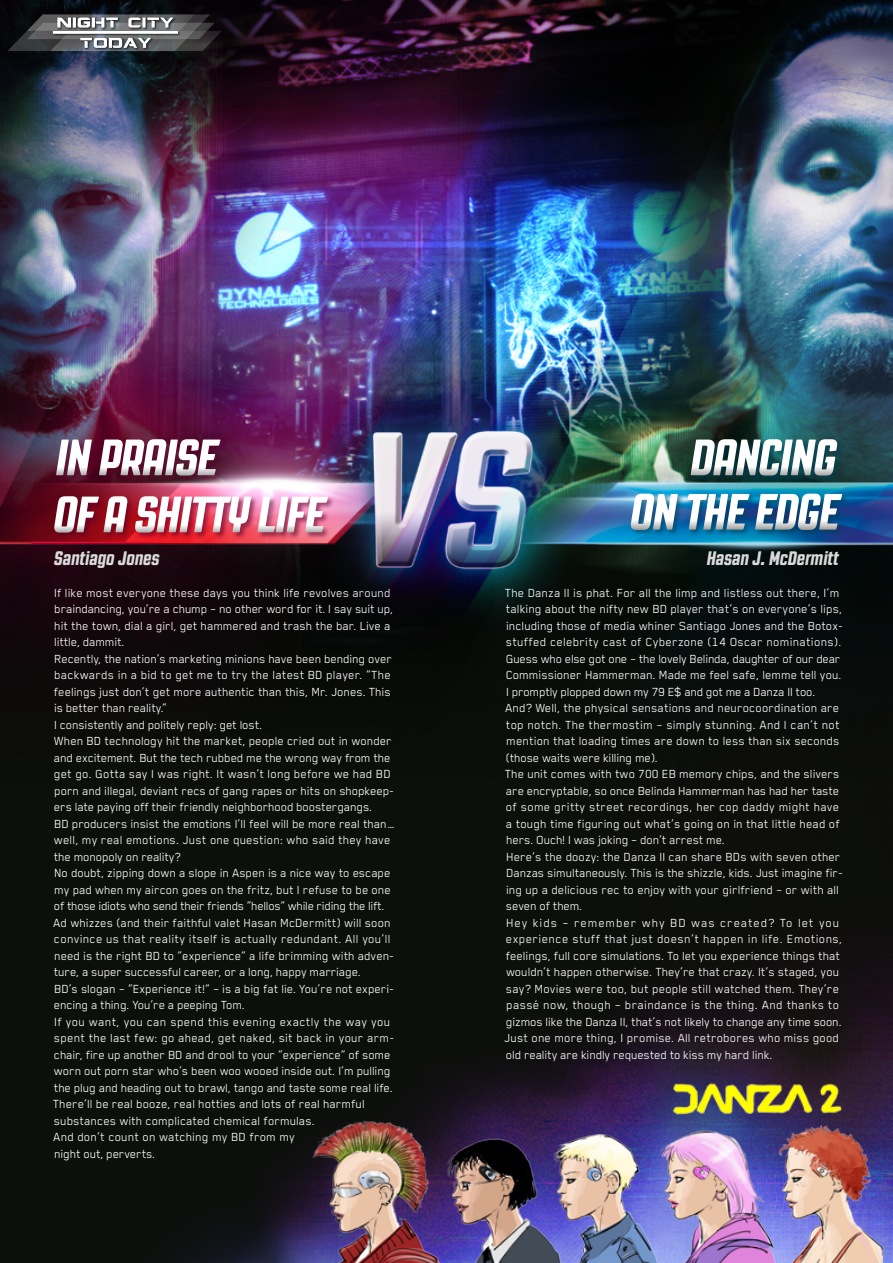
<style>
.page{position:relative;width:893px;height:1263px;background:#fff}
.page>*{position:absolute;margin:0;border:0;box-sizing:border-box;transform-origin:0 0}
.t1{font:italic 800 51px "Revolution Gothic";letter-spacing:-.025em;color:#fff}
.t2{font:italic 800 19.5px "Revolution Gothic";letter-spacing:-.01em;color:#dadada}
.t3{font:13.5px/16.5px "Blender Pro";color:#fff}
</style>
<div class="page">
<img style="left:0;top:0;width:893px;height:1263px">
<img style="left:0;top:407px;width:311px;height:167px">
<img style="left:592px;top:468px;width:301px;height:93px">
<img style="left:302px;top:1037px;width:588px;height:226px">
<div style="left:53px;top:495px;width:282px;height:44px;background:#5b002a;opacity:.6"></div>
<div style="left:630px;top:492px;width:219px;height:44px;background:#003e53;opacity:.6"></div>
<div style="left:55px;top:438px;width:172px;height:44px;background:#5b002a;opacity:.6"></div>
<div style="left:689px;top:438px;width:155px;height:44px;background:#003e53;opacity:.6"></div>
<img style="left:311px;top:369px;width:281px;height:261px">
<svg style="left:7px;top:14px;width:215px;height:37px;background:#646567"></svg>
<h1 class="t1" style="left:56px;top:430px;width:164px">IN PRAISE</h1>
<h1 class="t1" style="left:690px;top:430px;width:148px">DANCING</h1>
<h1 class="t1" style="left:54px;top:487px;width:274px">OF A SHITTY LIFE</h1>
<h1 class="t1" style="left:630px;top:484px;width:211px">ON THE EDGE</h1>
<h2 class="t2" style="left:54px;top:548px;width:107px">Santiago Jones</h2>
<h2 class="t2" style="left:707px;top:548px;width:134px">Hasan J. McDermitt</h2>
<p class="t3" style="left:53px;top:584px;width:343px">If like most everyone these days you think life revolves around braindancing, you’re a chump – no other word for it. I say suit up, hit the town, dial a girl, get hammered and trash the bar. Live a little, dammit.<br>Recently, the nation’s marketing minions have been bending over backwards in a bid to get me to try the latest BD player. “The feelings just don’t get more authentic than this, Mr. Jones. This is better than reality.”<br>I consistently and politely reply: get lost.<br>When BD technology hit the market, people cried out in wonder and excitement. But the tech rubbed me the wrong way from the get go. Gotta say I was right. It wasn’t long before we had BD porn and illegal, deviant recs of gang rapes or hits on shopkeep&shy;ers late paying off their friendly neighborhood boostergangs.<br>BD producers insist the emotions I’ll feel will be more real than… well, my real emotions. Just one question: who said they have the monopoly on reality?<br>No doubt, zipping down a slope in Aspen is a nice way to escape my pad when my aircon goes on the fritz, but I refuse to be one of those idiots who send their friends “hellos” while riding the lift.<br>Ad whizzes (and their faithful valet Hasan McDermitt) will soon convince us that reality itself is actually redundant. All you’ll need is the right BD to “experience” a life brimming with adven&shy;ture, a super successful career, or a long, happy marriage.<br>BD’s slogan – “Experience it!” – is a big fat lie. You’re not experi&shy;encing a thing. You’re a peeping Tom.<br>If you want, you can spend this evening exactly the way you spent the last few: go ahead, get naked, sit back in your arm&shy;chair, fire up another BD and drool to your “experience” of some worn out porn star who’s been woo wooed inside out. I’m pulling the plug and heading out to brawl, tango and taste some real life.<br>There’ll be real booze, real hotties and lots of real harmful substances with complicated chemical formulas.<br>And don’t count on watching my BD from my<br>night out, perverts.</p>
<p class="t3" style="left:505px;top:584px;width:340px">The Danza II is phat. For all the limp and listless out there, I’m talking about the nifty new BD player that’s on everyone’s lips, including those of media whiner Santiago Jones and the Botox&shy;stuffed celebrity cast of Cyberzone (14 Oscar nominations).<br>Guess who else got one – the lovely Belinda, daughter of our dear Commissioner Hammerman. Made me feel safe, lemme tell you.<br>I promptly plopped down my 79 E$ and got me a Danza II too.<br>And? Well, the physical sensations and neurocoordination are top notch. The thermostim – simply stunning. And I can’t not mention that loading times are down to less than six seconds (those waits were killing me).<br>The unit comes with two 700 EB memory chips, and the slivers are encryptable, so once Belinda Hammerman has had her taste of some gritty street recordings, her cop daddy might have a tough time figuring out what’s going on in that little head of hers. Ouch! I was joking – don’t arrest me.<br>Here’s the doozy: the Danza II can share BDs with seven other Danzas simultaneously. This is the shizzle, kids. Just imagine fir&shy;ing up a delicious rec to enjoy with your girlfriend – or with all seven of them.<br>Hey kids – remember why BD was created? To let you experience stuff that just doesn’t happen in life. Emotions, feelings, full core simulations. To let you experience things that wouldn’t happen otherwise. They’re that crazy. It’s staged, you say? Movies were too, but people still watched them. They’re passé now, though – braindance is the thing. And thanks to gizmos like the Danza II, that’s not likely to change any time soon.<br>Just one more thing, I promise. All retrobores who miss good old reality are kindly requested to kiss my hard link.</p>
</div>
